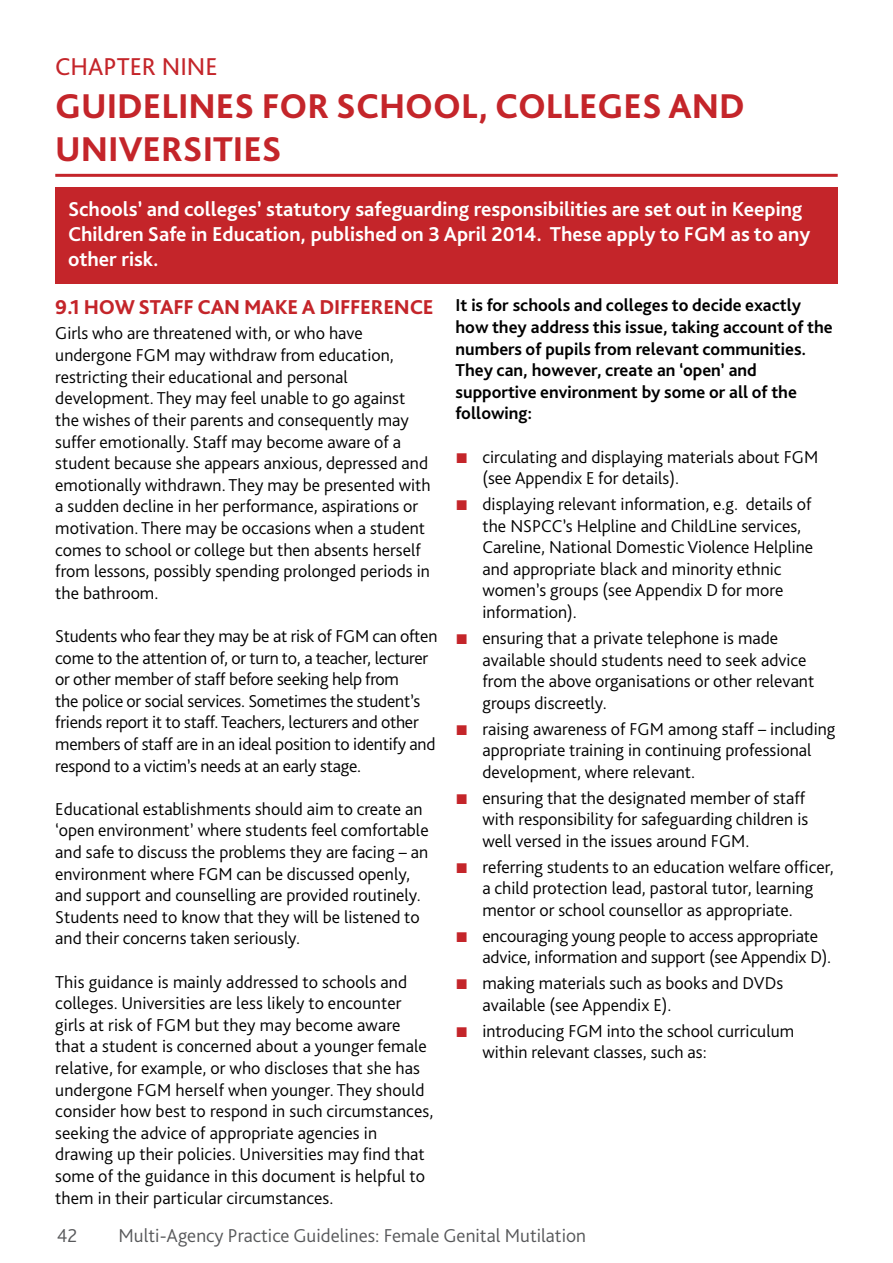
<style>
.page{position:relative;width:893px;height:1263px;background:#fff}
.page>*{position:absolute;margin:0;border:0;box-sizing:border-box;transform-origin:0 0}
.Section_header{font:800 36px/43.2px "Bliss Pro";color:#c4252a}
.t1{font:25.5px "Bliss Pro";color:#c4252a}
.White_bullets{font:700 21px/25.2px "Bliss Pro";color:#fff}
.t2{font:800 21px "Bliss Pro";letter-spacing:-.01em;color:#c4252a}
.t3{font:300 19.5px "Bliss Pro";color:#58595b}
.Body{font:300 18px/21.6px "Bliss Pro";color:#000}
.Body-2{font:700 18px/21.6px "Bliss Pro";color:#000}
.s1{font-family:"Arial";font-weight:700;font-size:21px;color:#c4252a}
</style>
<div class="page">
<hr style="left:55px;top:174px;width:783px;height:3px;background:#c4252a">
<div style="left:55px;top:187px;width:783px;height:96px;background:#c4252a"></div>
<p class="t1" style="left:55px;top:50px;width:164px">CHAPTER NINE</p>
<p class="Section_header" style="left:55px;top:83px;width:691px">GUIDELINES FOR SCHOOL, COLLEGES AND<br>UNIVERSITIES</p>
<p class="White_bullets" style="left:68px;top:196px;width:744px">Schools’ and colleges’ statutory safeguarding responsibilities are set out in Keeping<br>Children Safe in Education, published on 3 April 2014. These apply to FGM as to any other risk.</p>
<h1 class="t2" style="left:55px;top:294px;width:380px">9.1 HOW STAFF CAN MAKE A DIFFERENCE</h1>
<p class="Body" style="left:55px;top:322px;width:377px">Girls who are threatened with, or who have undergone FGM may withdraw from education, restricting their educational and personal development. They may feel unable to go against the wishes of their parents and consequently may suffer emotionally. Staff may become aware of a student because she appears anxious, depressed and emotionally withdrawn. They may be presented with a sudden decline in her performance, aspirations or motivation. There may be occasions when a student comes to school or college but then absents herself from lessons, possibly spending prolonged periods in the bathroom.</p>
<p class="Body" style="left:55px;top:625px;width:384px">Students who fear they may be at risk of FGM can often come to the attention of, or turn to, a teacher, lecturer or other member of staff before seeking help from<br>the police or social services. Sometimes the student’s friends report it to staff. Teachers, lecturers and other members of staff are in an ideal position to identify and respond to a victim’s needs at an early stage.</p>
<p class="Body" style="left:55px;top:797px;width:375px">Educational establishments should aim to create an ‘open environment’ where students feel comfortable and safe to discuss the problems they are facing – an environment where FGM can be discussed openly, and support and counselling are provided routinely.<br>Students need to know that they will be listened to and their concerns taken seriously.</p>
<p class="Body" style="left:55px;top:970px;width:380px">This guidance is mainly addressed to schools and colleges. Universities are less likely to encounter girls at risk of FGM but they may become aware that a student is concerned about a younger female relative, for example, or who discloses that she has undergone FGM herself when younger. They should consider how best to respond in such circumstances, seeking the advice of appropriate agencies in drawing up their policies. Universities may find that some of the guidance in this document is helpful to them in their particular circumstances.</p>
<p class="Body-2" style="left:455px;top:294px;width:379px">It is for schools and colleges to decide exactly how they address this issue, taking account of the numbers of pupils from relevant communities.<br>They can, however, create an ‘open’ and supportive environment by some or all of the following:</p>
<p class="Body" style="left:482px;top:445px;width:337px;text-indent:-27px"><span class="s1">■</span> circulating and displaying materials about FGM (see Appendix E for details).</p>
<p class="Body" style="left:482px;top:493px;width:332px;text-indent:-27px"><span class="s1">■</span> displaying relevant information, e.g. details of the NSPCC’s Helpline and ChildLine services, Careline, National Domestic Violence Helpline and appropriate black and minority ethnic women’s groups (see Appendix D for more information).</p>
<p class="Body" style="left:482px;top:627px;width:333px;text-indent:-27px"><span class="s1">■</span> ensuring that a private telephone is made available should students need to seek advice from the above organisations or other relevant groups discreetly.</p>
<p class="Body" style="left:482px;top:717px;width:354px;text-indent:-27px"><span class="s1">■</span> raising awareness of FGM among staff – including appropriate training in continuing professional development, where relevant.</p>
<p class="Body" style="left:482px;top:786px;width:327px;text-indent:-27px"><span class="s1">■</span> ensuring that the designated member of staff with responsibility for safeguarding children is well versed in the issues around FGM.</p>
<p class="Body" style="left:482px;top:855px;width:353px;text-indent:-27px"><span class="s1">■</span> referring students to an education welfare officer, a child protection lead, pastoral tutor, learning mentor or school counsellor as appropriate.</p>
<p class="Body" style="left:482px;top:924px;width:350px;text-indent:-27px"><span class="s1">■</span> encouraging young people to access appropriate advice, information and support (see Appendix D).</p>
<p class="Body" style="left:482px;top:972px;width:302px;text-indent:-27px"><span class="s1">■</span> making materials such as books and DVDs available (see Appendix E).</p>
<p class="Body" style="left:482px;top:1019px;width:313px;text-indent:-27px"><span class="s1">■</span> introducing FGM into the school curriculum within relevant classes, such as:</p>
<p class="t3" style="left:57px;top:1223px;width:22px">42</p>
<p class="t3" style="left:119px;top:1223px;width:469px">Multi-Agency Practice Guidelines: Female Genital Mutilation</p>
</div>
